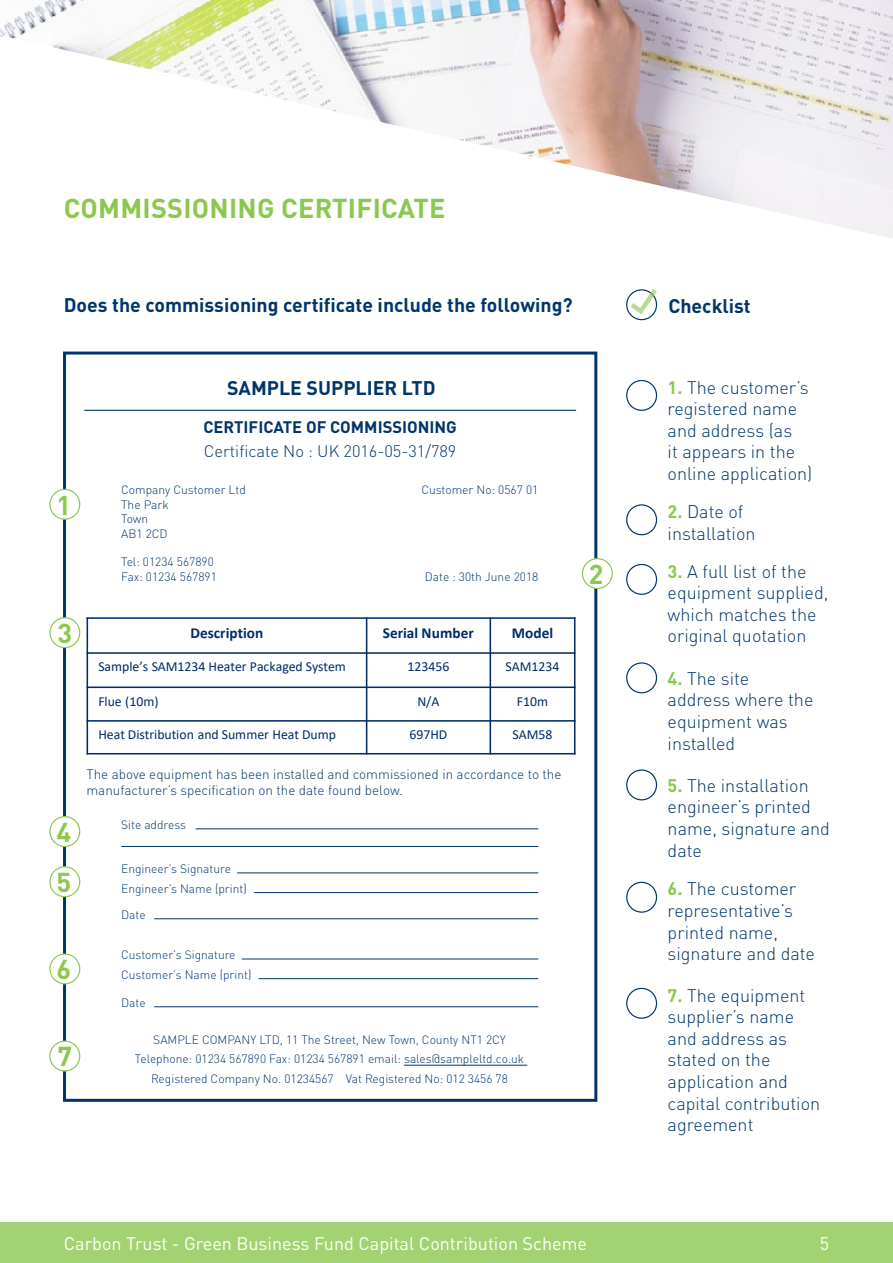
<style>
.page{position:relative;width:893px;height:1263px;background:#fff}
.page>*{position:absolute;margin:0;border:0;box-sizing:border-box;transform-origin:0 0}
.t1{font:700 27px/50.2px "DINOT";letter-spacing:.01em;color:#8cc74f}
.t2{font:700 19.5px "DINOT";color:#00356b}
.t3{font:300 18px/21.6px "DINOT";color:#00356b}
.t4{font:18px "DINOT";color:#fff}
.t5{font:300 16.5px "DINOT";color:#00356b}
.t6{font:700 16.5px "DINOT";color:#00356b}
.t7{font:700 15.3px "Calibri";letter-spacing:.005em;color:#002a6c}
.t8{font:13.8px "Calibri";color:#002a6c}
.t9{font:300 13.5px/16.2px "DINOT";color:#00356b}
.t10{font:300 12px/19.5px "DINOT";color:#00356b}
.s1{font-weight:700;color:#8cc74f}
</style>
<div class="page">
<div style="left:0;top:1222px;width:893px;height:41px;background:#a3d272"></div>
<img style="left:0;top:0;width:893px;height:239px">
<div style="left:63px;top:352px;width:534px;height:750px;border:3px solid #00356b"></div>
<div style="left:626px;top:289px;width:31px;height:31px;border:1px solid #00356b;border-radius:50%"></div>
<div style="left:626px;top:380px;width:31px;height:31px;border:1px solid #00356b;border-radius:50%"></div>
<svg style="left:626px;top:289px;width:32px;height:30px"></svg>
<hr style="left:84px;top:410px;width:492px;height:1px;background:#00356b">
<hr style="left:404px;top:1065px;width:123px;height:1px;background:#00356b">
<div style="left:50px;top:489px;width:30px;height:30px;background:#fff;border-radius:50%"></div>
<div style="left:49px;top:489px;width:31px;height:31px;border:1px solid #8cc74f;border-radius:50%"></div>
<div style="left:50px;top:618px;width:30px;height:29px;background:#fff;border-radius:50%"></div>
<div style="left:49px;top:617px;width:31px;height:31px;border:1px solid #8cc74f;border-radius:50%"></div>
<div style="left:50px;top:817px;width:30px;height:29px;background:#fff;border-radius:50%"></div>
<div style="left:49px;top:816px;width:31px;height:31px;border:1px solid #8cc74f;border-radius:50%"></div>
<div style="left:50px;top:867px;width:30px;height:30px;background:#fff;border-radius:50%"></div>
<div style="left:49px;top:866px;width:31px;height:31px;border:1px solid #8cc74f;border-radius:50%"></div>
<div style="left:50px;top:954px;width:30px;height:30px;background:#fff;border-radius:50%"></div>
<div style="left:49px;top:953px;width:31px;height:31px;border:1px solid #8cc74f;border-radius:50%"></div>
<div style="left:50px;top:1041px;width:30px;height:30px;background:#fff;border-radius:50%"></div>
<div style="left:49px;top:1040px;width:31px;height:31px;border:1px solid #8cc74f;border-radius:50%"></div>
<div style="left:582px;top:559px;width:30px;height:29px;background:#fff;border-radius:50%"></div>
<div style="left:582px;top:558px;width:31px;height:31px;border:1px solid #8cc74f;border-radius:50%"></div>
<div style="left:626px;top:504px;width:31px;height:31px;border:1px solid #00356b;border-radius:50%"></div>
<div style="left:626px;top:564px;width:31px;height:31px;border:1px solid #00356b;border-radius:50%"></div>
<div style="left:626px;top:882px;width:31px;height:31px;border:1px solid #00356b;border-radius:50%"></div>
<div style="left:626px;top:988px;width:31px;height:31px;border:1px solid #00356b;border-radius:50%"></div>
<div style="left:626px;top:662px;width:31px;height:31px;border:1px solid #00356b;border-radius:50%"></div>
<div style="left:626px;top:769px;width:31px;height:31px;border:1px solid #00356b;border-radius:50%"></div>
<hr style="left:366px;top:617px;width:1px;height:137px;background:#002a6c">
<hr style="left:490px;top:617px;width:1px;height:137px;background:#002a6c">
<hr style="left:87px;top:652px;width:488px;height:2px;background:#002a6c">
<hr style="left:87px;top:686px;width:488px;height:2px;background:#002a6c">
<hr style="left:87px;top:720px;width:488px;height:2px;background:#002a6c">
<hr style="left:87px;top:617px;width:1px;height:137px;background:#002a6c">
<hr style="left:574px;top:617px;width:1px;height:137px;background:#002a6c">
<hr style="left:87px;top:617px;width:488px;height:2px;background:#002a6c">
<hr style="left:87px;top:753px;width:488px;height:1px;background:#002a6c">
<hr style="left:196px;top:829px;width:342px;height:1px;background:#00356b">
<hr style="left:154px;top:918px;width:384px;height:1px;background:#00356b">
<hr style="left:154px;top:1006px;width:384px;height:1px;background:#00356b">
<hr style="left:121px;top:846px;width:417px;height:1px;background:#00356b">
<hr style="left:237px;top:873px;width:301px;height:1px;background:#00356b">
<hr style="left:242px;top:959px;width:296px;height:1px;background:#00356b">
<hr style="left:254px;top:892px;width:284px;height:1px;background:#00356b">
<hr style="left:259px;top:978px;width:279px;height:1px;background:#00356b">
<h1 class="t1" style="left:64px;top:182px;width:383px">COMMISSIONING CERTIFICATE</h1>
<p class="t2" style="left:64px;top:292px;width:510px">Does the commissioning certificate include the following?</p>
<p class="t2" style="left:668px;top:293px;width:84px">Checklist</p>
<h1 class="t1" style="left:56px;top:479px;width:16px">1</h1>
<p class="t2" style="left:227px;top:375px;width:210px">SAMPLE SUPPLIER LTD</p>
<p class="t6" style="left:203px;top:416px;width:255px">CERTIFICATE OF COMMISSIONING</p>
<p class="t5" style="left:204px;top:441px;width:254px">Certificate No : UK 2016-05-31/789</p>
<p class="t10" style="left:121px;top:483px;width:126px;line-height:14.4px">Company Customer Ltd<br>The Park<br>Town<br>AB1 2CD</p>
<p class="t10" style="left:121px;top:555px;width:97px;line-height:14.4px">Tel: 01234 567890<br>Fax: 01234 567891</p>
<p class="t10" style="left:421px;top:480px;width:118px">Customer No: 0567 01</p>
<p class="t10" style="left:425px;top:567px;width:115px">Date : 30th June 2018</p>
<h1 class="t1" style="left:58px;top:607px;width:16px">3</h1>
<h1 class="t1" style="left:56px;top:806px;width:16px">4<br>5</h1>
<h1 class="t1" style="left:56px;top:943px;width:16px">6</h1>
<h1 class="t1" style="left:58px;top:1031px;width:16px">7</h1>
<p class="t7" style="left:190px;top:622px;width:74px">Description</p>
<p class="t7" style="left:383px;top:622px;width:93px">Serial Number</p>
<p class="t7" style="left:512px;top:622px;width:43px">Model</p>
<p class="t8" style="left:98px;top:657px;width:249px">Sample’s SAM1234 Heater Packaged System</p>
<p class="t8" style="left:407px;top:657px;width:43px">123456</p>
<p class="t8" style="left:506px;top:657px;width:55px">SAM1234</p>
<p class="t8" style="left:98px;top:691px;width:62px">Flue (10m)</p>
<p class="t8" style="left:417px;top:691px;width:24px">N/A</p>
<p class="t8" style="left:517px;top:691px;width:33px">F10m</p>
<p class="t8" style="left:98px;top:725px;width:239px">Heat Distribution and Summer Heat Dump</p>
<p class="t8" style="left:409px;top:725px;width:40px">697HD</p>
<p class="t8" style="left:513px;top:725px;width:41px">SAM58</p>
<p class="t9" style="left:86px;top:766px;width:477px">The above equipment has been installed and commissioned in accordance to the manufacturer’s specification on the date found below.</p>
<p class="t10" style="left:121px;top:815px;width:67px">Site address</p>
<p class="t10" style="left:121px;top:859px;width:127px">Engineer’s Signature<br>Engineer’s Name (print)</p>
<p class="t10" style="left:121px;top:905px;width:26px">Date</p>
<p class="t10" style="left:121px;top:945px;width:132px">Customer’s Signature<br>Customer’s Name (print)</p>
<p class="t10" style="left:121px;top:993px;width:26px">Date</p>
<p class="t10" style="left:135px;top:1030px;width:391px;text-align:center">SAMPLE COMPANY LTD, 11 The Street, New Town, County NT1 2CY<br>Telephone: 01234 567890 Fax: 01234 567891 email: sales@sampleltd.co.uk<br>Registered Company No. 01234567 Vat Registered No: 012 3456 78</p>
<h1 class="t1" style="left:589px;top:548px;width:16px">2</h1>
<p class="t3" style="left:668px;top:376px;width:146px"><span class="s1">1.</span> The customer’s registered name and address (as<br>it appears in the online application)</p>
<p class="t3" style="left:668px;top:501px;width:89px"><span class="s1">2.</span> Date of installation</p>
<p class="t3" style="left:668px;top:560px;width:162px"><span class="s1">3.</span> A full list of the equipment supplied, which matches the original quotation</p>
<p class="t3" style="left:668px;top:667px;width:147px"><span class="s1">4.</span> The site address where the equipment was installed</p>
<p class="t3" style="left:668px;top:774px;width:164px"><span class="s1">5.</span> The installation engineer’s printed name, signature and date</p>
<p class="t3" style="left:668px;top:878px;width:149px"><span class="s1">6.</span> The customer representative’s printed name, signature and date</p>
<p class="t3" style="left:668px;top:984px;width:154px"><span class="s1">7.</span> The equipment supplier’s name and address as stated on the application and capital contribution agreement</p>
<p class="t4" style="left:64px;top:1232px;width:525px">Carbon Trust - Green Business Fund Capital Contribution Scheme</p>
<p class="t4" style="left:820px;top:1232px;width:11px">5</p>
</div>
